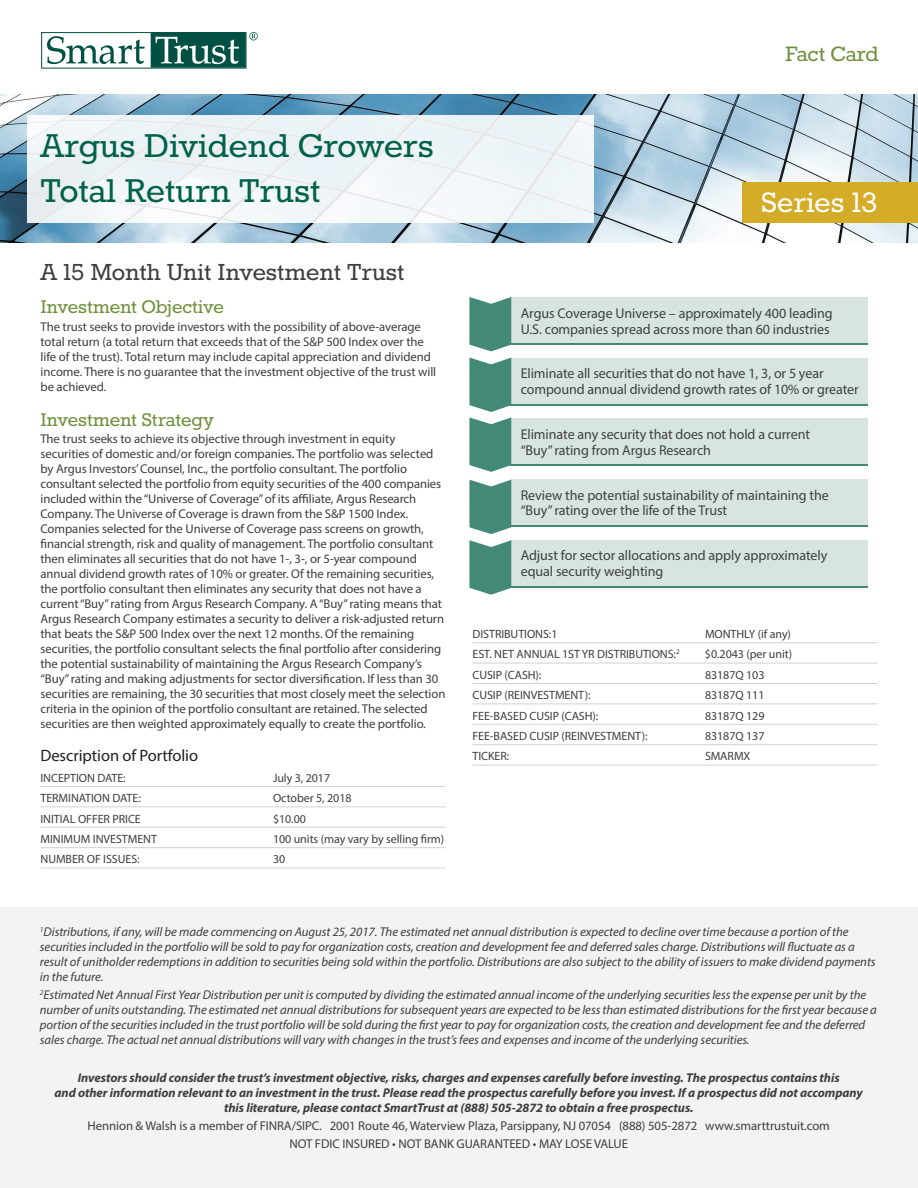
<style>
.page{position:relative;width:918px;height:1188px;background:#fff}
.page>*{position:absolute;margin:0;border:0;box-sizing:border-box;transform-origin:0 0}
.t1{font:40.5px/45px "Rokkitt";color:#006249}
.series{font:34.5px "Rokkitt";color:#fff}
.t2{font:28.5px "Rokkitt";color:#3e3e3f}
.t3{font:25.5px "Rokkitt";letter-spacing:-.005em;color:#6f913c}
.t4{font:22.5px "Rokkitt";letter-spacing:-.005em;color:#6f913c}
.t5{font:16.5px "Myriad Pro";letter-spacing:-.005em;color:#231f20}
.t6{font:14.1px/15.8px "Myriad Pro";letter-spacing:-.005em;color:#404041}
.body_text{font:12.75px/15px "Myriad Pro";letter-spacing:-.005em;color:#3e3e3f}
.footnote{font:italic 12.75px/15px "Myriad Pro";letter-spacing:-.005em;color:#3e3e3f}
.footer_text_-_side1{font:italic 700 12.75px/15px "Myriad Pro";letter-spacing:-.005em;color:#3e3e3f;text-align:center}
.footer_text_-_side1-2{font:12.75px "Myriad Pro";letter-spacing:-.005em;color:#3e3e3f}
.row_style1a{font:12px "Myriad Pro";letter-spacing:-.005em;color:#3e3e3f}
</style>
<div class="page">
<img style="left:0;top:94px;width:918px;height:149px">
<div style="left:41px;top:32px;width:205px;height:37px;border:1px solid #005143"></div>
<svg style="left:47px;top:36px;width:98px;height:28px"></svg>
<svg style="left:151px;top:32px;width:107px;height:36px"></svg>
<svg style="left:27px;top:115px;width:567px;height:108px;fill:#eef4f8"></svg>
<div style="left:742px;top:182px;width:176px;height:41px;background:#d5ac28"></div>
<div style="left:0;top:907px;width:918px;height:281px;background:#f2f3f4"></div>
<hr style="left:40px;top:786px;width:406px;height:1px;background:#d1d2d4">
<hr style="left:40px;top:806px;width:406px;height:1px;background:#d1d2d4">
<hr style="left:40px;top:827px;width:406px;height:1px;background:#d1d2d4">
<hr style="left:40px;top:847px;width:406px;height:1px;background:#d1d2d4">
<hr style="left:40px;top:868px;width:406px;height:1px;background:#d1d2d4">
<hr style="left:472px;top:642px;width:406px;height:1px;background:#d1d2d4">
<hr style="left:472px;top:663px;width:406px;height:1px;background:#d1d2d4">
<hr style="left:472px;top:683px;width:406px;height:1px;background:#d1d2d4">
<hr style="left:472px;top:704px;width:406px;height:1px;background:#d1d2d4">
<hr style="left:472px;top:724px;width:406px;height:1px;background:#d1d2d4">
<hr style="left:472px;top:744px;width:406px;height:1px;background:#d1d2d4">
<hr style="left:472px;top:765px;width:406px;height:1px;background:#d1d2d4">
<div style="left:510px;top:540px;width:358px;height:48px;background:#d7e4e0"></div>
<svg style="left:469px;top:540px;width:42px;height:55px;background:#5d9a8a"></svg>
<hr style="left:510px;top:586px;width:358px;height:2px;background:#428a77">
<div style="left:510px;top:479px;width:358px;height:48px;background:#d7e4e0"></div>
<svg style="left:469px;top:480px;width:42px;height:54px;background:#5a9888"></svg>
<hr style="left:510px;top:525px;width:358px;height:2px;background:#428a77">
<div style="left:510px;top:418px;width:358px;height:47px;background:#d7e4e0"></div>
<hr style="left:510px;top:464px;width:358px;height:1px;background:#428a77">
<div style="left:510px;top:358px;width:358px;height:48px;background:#d7e4e0"></div>
<svg style="left:469px;top:358px;width:42px;height:114px"></svg>
<hr style="left:510px;top:404px;width:358px;height:2px;background:#428a77">
<div style="left:510px;top:297px;width:358px;height:48px;background:#d7e4e0"></div>
<svg style="left:469px;top:297px;width:42px;height:54px;background:#5a9888"></svg>
<hr style="left:510px;top:343px;width:358px;height:2px;background:#428a77">
<p class="t3" style="left:785px;top:42px;width:95px">Fact Card</p>
<p class="t1" style="left:40px;top:125px;width:395px">Argus Dividend Growers<br>Total Return Trust</p>
<p class="t2" style="left:40px;top:259px;width:366px">A 15 Month Unit Investment Trust</p>
<p class="t4" style="left:40px;top:297px;width:185px">Investment Objective</p>
<p class="body_text" style="left:40px;top:319px;width:397px">The trust seeks to provide investors with the possibility of above-average total return (a total return that exceeds that of the S&amp;P 500 Index over the life of the trust). Total return may include capital appreciation and dividend income. There is no guarantee that the investment objective of the trust will be achieved.</p>
<p class="t4" style="left:40px;top:409px;width:175px">Investment Strategy</p>
<p class="body_text" style="left:40px;top:431px;width:406px">The trust seeks to achieve its objective through investment in equity securities of domestic and/or foreign companies. The portfolio was selected by Argus Investors’ Counsel, Inc., the portfolio consultant. The portfolio consultant selected the portfolio from equity securities of the 400 companies included within the “Universe of Coverage” of its affiliate, Argus Research Company. The Universe of Coverage is drawn from the S&amp;P 1500 Index.<br>Companies selected for the Universe of Coverage pass screens on growth, financial strength, risk and quality of management. The portfolio consultant then eliminates all securities that do not have 1-, 3-, or 5-year compound annual dividend growth rates of 10% or greater. Of the remaining securities, the portfolio consultant then eliminates any security that does not have a current “Buy” rating from Argus Research Company. A “Buy” rating means that Argus Research Company estimates a security to deliver a risk-adjusted return that beats the S&amp;P 500 Index over the next 12 months. Of the remaining securities, the portfolio consultant selects the final portfolio after considering the potential sustainability of maintaining the Argus Research Company’s “Buy” rating and making adjustments for sector diversification. If less than 30 securities are remaining, the 30 securities that most closely meet the selection criteria in the opinion of the portfolio consultant are retained. The selected securities are then weighted approximately equally to create the portfolio.</p>
<p class="t5" style="left:40px;top:746px;width:159px">Description of Portfolio</p>
<p class="row_style1a" style="left:40px;top:770px;width:87px">INCEPTION DATE:</p>
<p class="row_style1a" style="left:273px;top:770px;width:59px">July 3, 2017</p>
<p class="row_style1a" style="left:40px;top:791px;width:102px">TERMINATION DATE:</p>
<p class="row_style1a" style="left:273px;top:791px;width:80px">October 5, 2018</p>
<p class="row_style1a" style="left:40px;top:811px;width:102px">INITIAL OFFER PRICE</p>
<p class="row_style1a" style="left:273px;top:811px;width:34px">$10.00</p>
<p class="row_style1a" style="left:40px;top:832px;width:118px">MINIMUM INVESTMENT</p>
<p class="row_style1a" style="left:273px;top:832px;width:173px">100 units (may vary by selling firm)</p>
<p class="row_style1a" style="left:40px;top:852px;width:101px">NUMBER OF ISSUES:</p>
<p class="row_style1a" style="left:273px;top:852px;width:14px">30</p>
<p class="series" style="left:761px;top:186px;width:118px">Series 13</p>
<p class="t6" style="left:521px;top:305px;width:313px">Argus Coverage Universe – approximately 400 leading<br>U.S. companies spread across more than 60 industries</p>
<p class="t6" style="left:521px;top:366px;width:339px">Eliminate all securities that do not have 1, 3, or 5 year compound annual dividend growth rates of 10% or greater</p>
<p class="t6" style="left:521px;top:426px;width:291px">Eliminate any security that does not hold a current “Buy” rating from Argus Research</p>
<p class="t6" style="left:521px;top:487px;width:310px">Review the potential sustainability of maintaining the “Buy” rating over the life of the Trust</p>
<p class="t6" style="left:521px;top:548px;width:308px">Adjust for sector allocations and apply approximately equal security weighting</p>
<p class="row_style1a" style="left:472px;top:627px;width:87px">DISTRIBUTIONS:1</p>
<p class="row_style1a" style="left:705px;top:627px;width:88px">MONTHLY (if any)</p>
<p class="row_style1a" style="left:472px;top:647px;width:209px">EST. NET ANNUAL 1ST YR DISTRIBUTIONS:<sup>2</sup></p>
<p class="row_style1a" style="left:705px;top:647px;width:89px">$0.2043 (per unit)</p>
<p class="row_style1a" style="left:472px;top:667px;width:70px">CUSIP (CASH):</p>
<p class="row_style1a" style="left:705px;top:667px;width:61px">83187Q 103</p>
<p class="row_style1a" style="left:472px;top:688px;width:120px">CUSIP (REINVESTMENT):</p>
<p class="row_style1a" style="left:705px;top:688px;width:61px">83187Q 111</p>
<p class="row_style1a" style="left:472px;top:708px;width:127px">FEE-BASED CUSIP (CASH):</p>
<p class="row_style1a" style="left:705px;top:708px;width:61px">83187Q 129</p>
<p class="row_style1a" style="left:472px;top:729px;width:177px">FEE-BASED CUSIP (REINVESTMENT):</p>
<p class="row_style1a" style="left:705px;top:729px;width:61px">83187Q 137</p>
<p class="row_style1a" style="left:472px;top:749px;width:38px">TICKER:</p>
<p class="row_style1a" style="left:705px;top:749px;width:47px">SMARMX</p>
<p class="footnote" style="left:40px;top:924px;width:837px"><sup>1</sup>Distributions, if any, will be made commencing on August 25, 2017. The estimated net annual distribution is expected to decline over time because a portion of the securities included in the portfolio will be sold to pay for organization costs, creation and development fee and deferred sales charge. Distributions will fluctuate as a result of unitholder redemptions in addition to securities being sold within the portfolio. Distributions are also subject to the ability of issuers to make dividend payments in the future.</p>
<p class="footnote" style="left:40px;top:987px;width:839px"><sup>2</sup>Estimated Net Annual First Year Distribution per unit is computed by dividing the estimated annual income of the underlying securities less the expense per unit by the number of units outstanding. The estimated net annual distributions for subsequent years are expected to be less than estimated distributions for the first year because a portion of the securities included in the trust portfolio will be sold during the first year to pay for organization costs, the creation and development fee and the deferred sales charge. The actual net annual distributions will vary with changes in the trust’s fees and expenses and income of the underlying securities.</p>
<p class="footer_text_-_side1" style="left:55px;top:1070px;width:810px">Investors should consider the trust’s investment objective, risks, charges and expenses carefully before investing. The prospectus contains this<br>and other information relevant to an investment in the trust. Please read the prospectus carefully before you invest. If a prospectus did not accompany this literature, please contact SmartTrust at (888) 505-2872 to obtain a free prospectus.</p>
<p class="footer_text_-_side1-2" style="left:88px;top:1118px;width:744px">Hennion &amp; Walsh is a member of FINRA/SIPC. 2001 Route 46, Waterview Plaza, Parsippany, NJ 07054 (888) 505-2872 www.smarttrustuit.com</p>
<p class="footer_text_-_side1-2" style="left:289px;top:1135px;width:340px">NOT FDIC INSURED • NOT BANK GUARANTEED • MAY LOSE VALUE</p>
</div>
